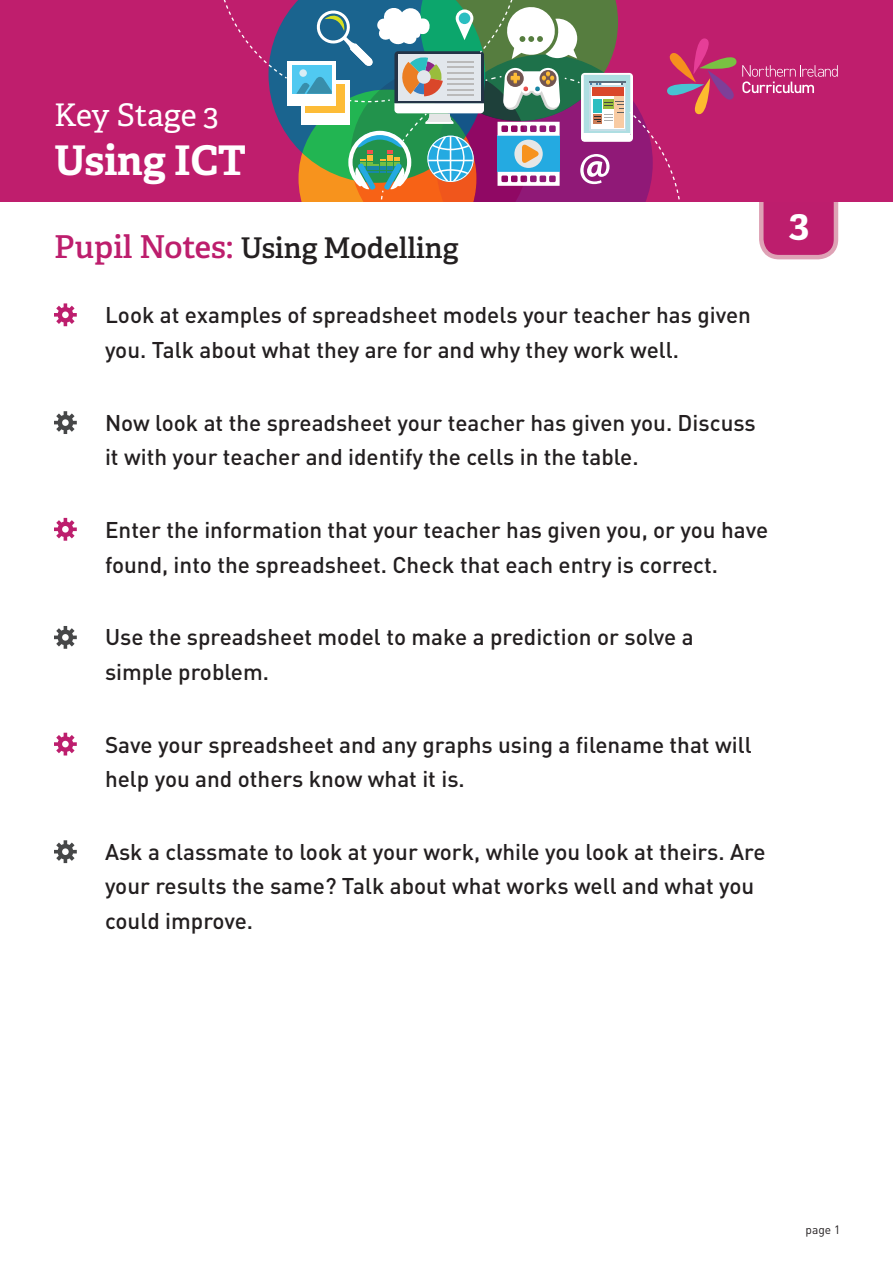
<style>
.page{position:relative;width:893px;height:1263px;background:#fff}
.page>*{position:absolute;margin:0;border:0;box-sizing:border-box;transform-origin:0 0}
.t1{font:700 40.8px "Adelle";color:#fff}
.t2{font:700 39px "Adelle";color:#fff}
.t3{font:31.05px "Adelle";letter-spacing:-.005em;color:#fff}
.t4{font:600 28.5px "Adelle";color:#231f20}
.Body_Text_New{font:500 22.5px/34.5px "DIN Pro";color:#231f20}
.Table_Body_Copy{font:12px "DIN Pro";color:#231f20}
.s1{font-size:31.5px;color:#bd1e6d}
</style>
<div class="page">
<div style="left:0;top:0;width:893px;height:202px;background:#bf1e6d"></div>
<svg style="left:223px;top:0;width:616px;height:260px"></svg>
<svg style="left:54px;top:303px;width:23px;height:23px"></svg>
<svg style="left:54px;top:411px;width:23px;height:23px"></svg>
<svg style="left:54px;top:518px;width:23px;height:23px"></svg>
<svg style="left:54px;top:626px;width:23px;height:23px"></svg>
<svg style="left:54px;top:733px;width:23px;height:22px"></svg>
<svg style="left:54px;top:840px;width:23px;height:23px"></svg>
<h3 class="t3" style="left:54px;top:96px;width:166px">Key Stage 3</h3>
<h1 class="t1" style="left:54px;top:135px;width:194px">Using ICT</h1>
<p class="t4" style="left:54px;top:230px;width:406px"><span class="s1">Pupil Notes:</span> Using Modelling</p>
<p class="Body_Text_New" style="left:105px;top:297px;width:647px">Look at examples of spreadsheet models your teacher has given you. Talk about what they are for and why they work well.</p>
<p class="Body_Text_New" style="left:105px;top:404px;width:652px">Now look at the spreadsheet your teacher has given you. Discuss it with your teacher and identify the cells in the table.</p>
<p class="Body_Text_New" style="left:105px;top:512px;width:665px">Enter the information that your teacher has given you, or you have found, into the spreadsheet. Check that each entry is correct.</p>
<p class="Body_Text_New" style="left:105px;top:619px;width:590px">Use the spreadsheet model to make a prediction or solve a simple problem.</p>
<p class="Body_Text_New" style="left:105px;top:726px;width:648px">Save your spreadsheet and any graphs using a filename that will help you and others know what it is.</p>
<p class="Body_Text_New" style="left:105px;top:833px;width:662px">Ask a classmate to look at your work, while you look at theirs. Are your results the same? Talk about what works well and what you could improve.</p>
<h2 class="t2" style="left:789px;top:198px;width:22px">3</h2>
<p class="Table_Body_Copy" style="left:805px;top:1221px;width:36px">page 1</p>
</div>
